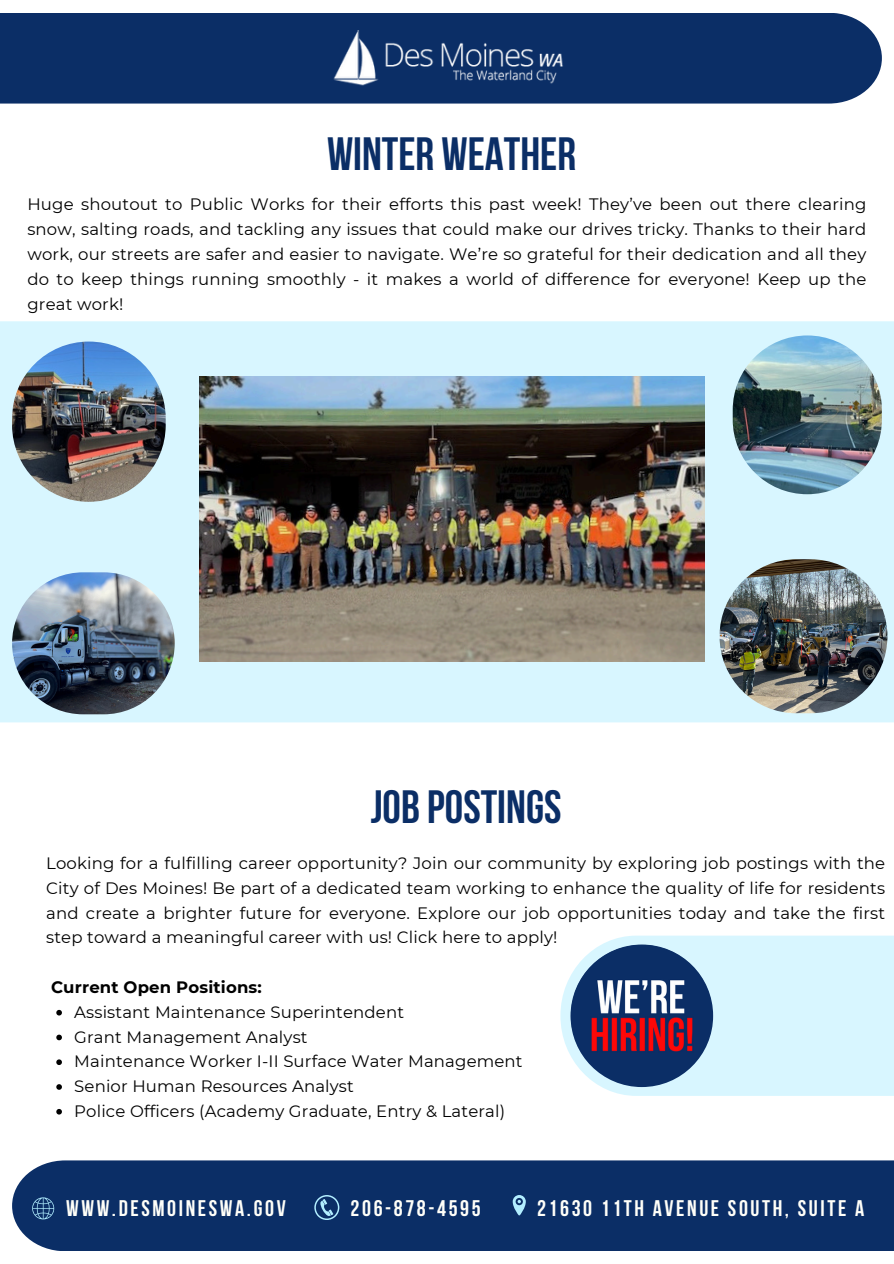
<style>
.page{position:relative;width:894px;height:1264px;background:#fff}
.page>*{position:absolute;margin:0;border:0;box-sizing:border-box;transform-origin:0 0}
.t1{font:700 46.5px "Bebas Neue";color:#0b2e66}
.t2{font:700 22.5px "Bebas Neue";letter-spacing:.115em;color:#fffff9}
.t3{font:16.5px/24.8px "Montserrat";letter-spacing:.01em;color:#000;text-align:justify}
.t4{font:700 16.5px "Montserrat";letter-spacing:.01em;color:#000}
</style>
<div class="page">
<div style="left:0;top:13px;width:881px;height:91px;background:#0b2e66"></div>
<img style="left:332px;top:31px;width:232px;height:56px">
<div style="left:12px;top:1160px;width:881px;height:91px;background:#0b2e66"></div>
<svg style="left:314px;top:1194px;width:25px;height:25px"></svg>
<svg style="left:512px;top:1194px;width:13px;height:21px"></svg>
<svg style="left:32px;top:1197px;width:22px;height:22px"></svg>
<div style="left:0;top:321px;width:893px;height:401px;background:#d8f6ff"></div>
<img style="left:199px;top:377px;width:505px;height:284px">
<img style="left:719px;top:559px;width:168px;height:154px;border-radius:77px">
<img style="left:12px;top:341px;width:153px;height:160px;border-radius:77px">
<svg style="left:56px;top:1009px;width:6px;height:6px"></svg>
<svg style="left:56px;top:1034px;width:6px;height:6px"></svg>
<svg style="left:56px;top:1059px;width:6px;height:6px"></svg>
<svg style="left:56px;top:1084px;width:6px;height:5px"></svg>
<svg style="left:56px;top:1109px;width:6px;height:5px"></svg>
<svg style="left:560px;top:935px;width:333px;height:160px;background:#daf6fe"></svg>
<img style="left:570px;top:944px;width:143px;height:143px;border-radius:50%">
<img style="left:12px;top:572px;width:162px;height:142px">
<img style="left:732px;top:335px;width:149px;height:159px;border-radius:75px">
<p class="t1" style="left:327px;top:135px;width:250px">WINTER WEATHER</p>
<p class="t3" style="left:27px;top:192px;width:840px">Huge shoutout to Public Works for their efforts this past week! They’ve been out there clearing snow, salting roads, and tackling any issues that could make our drives tricky. Thanks to their hard work, our streets are safer and easier to navigate. We’re so grateful for their dedication and all they do to keep things running smoothly - it makes a world of difference for everyone! Keep up the great work!</p>
<p class="t1" style="left:370px;top:788px;width:192px">JOB POSTINGS</p>
<p class="t3" style="left:46px;top:850px;width:840px">Looking for a fulfilling career opportunity? Join our community by exploring job postings with the City of Des Moines! Be part of a dedicated team working to enhance the quality of life for residents and create a brighter future for everyone. Explore our job opportunities today and take the first step toward a meaningful career with us! Click here to apply!</p>
<p class="t4" style="left:51px;top:977px;width:212px">Current Open Positions:</p>
<p class="t3" style="left:74px;top:999px;width:331px">Assistant Maintenance Superintendent</p>
<p class="t3" style="left:74px;top:1024px;width:235px">Grant Management Analyst</p>
<p class="t3" style="left:74px;top:1048px;width:450px">Maintenance Worker I-II Surface Water Management</p>
<h1 class="t3" style="left:74px;top:1073px;width:281px">Senior Human Resources Analyst</h1>
<p class="t3" style="left:74px;top:1098px;width:432px">Police Officers (Academy Graduate, Entry &amp; Lateral)</p>
<h1 class="t2" style="left:66px;top:1199px;width:221px">WWW.DESMOINESWA.GOV</h1>
<p class="t2" style="left:350px;top:1199px;width:131px">206-878-4595</p>
<p class="t2" style="left:537px;top:1199px;width:328px">21630 11TH AVENUE SOUTH, SUITE A</p>
</div>
